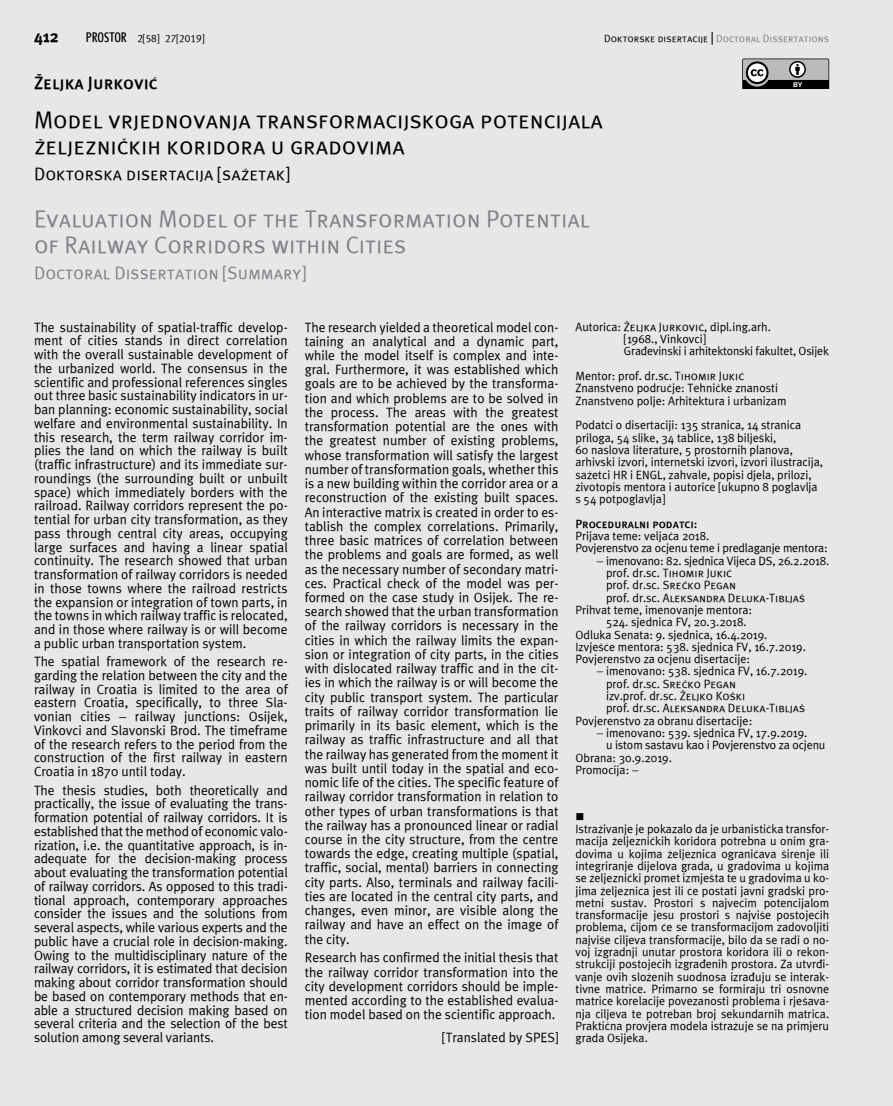
<style>
.page{position:relative;width:893px;height:1106px;background:#e6e7e8}
.page>*{position:absolute;margin:0;border:0;box-sizing:border-box;transform-origin:0 0}
.t1{font:24px/26.1px "Meta Caps";color:#000}
.t2{font:24px/26.1px "Meta Caps";color:#808285}
.t3{font:18px "Meta Caps";color:#000}
.t4{font:18px "Meta Caps";color:#808285}
.t5{font:500 18px "Meta Caps";color:#000}
.t6{font:700 16.5px "Meta";color:#000}
.t7{font:13.5px/13.8px "Meta";color:#000;text-align:justify}
.t8{font:12px/12.3px "Meta";color:#000}
.t9{font:12px "Meta Caps";color:#000}
.t10{font:500 12px "Meta Caps";color:#000}
.t11{font:12px "Wingdings";color:#000}
.t12{font:10.5px "Meta Caps";color:#808285}
.t13{font:10.5px "Meta Caps";color:#000}
.s1{font-family:"A Futura";font-stretch:condensed;font-size:13.5px}
.s2{color:#000}
.s3{font-family:"Meta Caps"}
.s4{font-family:"Meta"}
</style>
<div class="page">
<svg style="left:742px;top:59px;width:87px;height:30px;background:#7c7d7e"></svg>
<p class="t6" style="left:34px;top:26px;width:26px">412</p>
<p class="t13" style="left:86px;top:32px;width:120px"><span class="s1">PROSTOR</span> 2[58] 27[2019]</p>
<p class="t12" style="left:604px;top:32px;width:226px"><span class="s2">Doktorske disertacije</span> Doctoral Dissertations</p>
<h2 class="t5" style="left:34px;top:71px;width:125px">Željka Jurković</h2>
<h1 class="t1" style="left:34px;top:106px;width:570px">Model vrjednovanja transformacijskoga potencijala željezničkih koridora u gradovima</h1>
<h2 class="t3" style="left:34px;top:162px;width:257px">Doktorska disertacija [sažetak]</h2>
<h1 class="t2" style="left:34px;top:205px;width:557px">Evaluation Model of the Transformation Potential of Railway Corridors within Cities</h1>
<h2 class="t4" style="left:34px;top:261px;width:274px">Doctoral Dissertation [Summary]</h2>
<p class="t7" style="left:34px;top:320px;width:255px">The sustainability of spatial-traffic develop&shy;ment of cities stands in direct correlation with the overall sustainable development of the urbanized world. The consensus in the scientific and professional references singles out three basic sustainability indicators in ur&shy;ban planning: economic sustainability, social welfare and environmental sustainability. In this research, the term railway corridor im&shy;plies the land on which the railway is built (traffic infrastructure) and its immediate sur&shy;roundings (the surrounding built or unbuilt space) which immediately borders with the railroad. Railway corridors represent the po&shy;tential for urban city transformation, as they pass through central city areas, occupying large surfaces and having a linear spatial continuity. The research showed that urban transformation of railway corridors is needed in those towns where the railroad restricts the expansion or integration of town parts, in the towns in which railway traffic is relocated, and in those where railway is or will become a public urban transportation system.</p>
<p class="t7" style="left:34px;top:654px;width:255px">The spatial framework of the research re&shy;garding the relation between the city and the railway in Croatia is limited to the area of eastern Croatia, specifically, to three Sla&shy;vonian cities</p>
<p class="t8" style="left:624px;top:320px;width:207px;text-indent:-48px">Autorica: <span class="s3">Željka Jurković</span>, dipl.ing.arh.<br>[1968., Vinkovci]<br>Građevinski i arhitektonski fakultet, Osijek</p>
<p class="t8" style="left:575px;top:369px;width:212px">Mentor: prof. dr.sc. <span class="s3">Tihomir Jukić<br></span>Znanstveno područje: Tehničke znanosti<br>Znanstveno polje: Arhitektura i urbanizam</p>
<p class="t8" style="left:575px;top:419px;width:249px">Podatci o disertaciji: 135 stranica, 14 stranica priloga, 54 slike, 34 tablice, 138 bilješki,<br>60 naslova literature, 5 prostornih planova, arhivski izvori, internetski izvori, izvori ilustracija, sažetci HR i ENGL, zahvale, popisi djela, prilozi, životopis mentora i autorice [ukupno 8 poglavlja s 54 potpoglavlja]</p>
<p class="t10" style="left:575px;top:516px;width:123px">Proceduralni podatci:</p>
<p class="t8" style="left:575px;top:529px;width:135px">Prijava teme: veljača 2018.</p>
<p class="t8" style="left:575px;top:542px;width:254px">Povjerenstvo za ocjenu teme i predlaganje mentora:</p>
<p class="t8" style="left:606px;top:554px;width:225px">imenovano: 82. sjednica Vijeća DS, 26.2.2018.</p>
<p class="t9" style="left:606px;top:565px;width:128px"><span class="s4">prof. dr.sc.</span> Tihomir Jukić</p>
<p class="t8" style="left:606px;top:579px;width:131px">prof. dr.sc. <span class="s3">Srečko Pegan</span></p>
<p class="t9" style="left:606px;top:589px;width:201px"><span class="s4">prof. dr.sc.</span> Aleksandra Deluka-Tibljaš</p>
<p class="t8" style="left:575px;top:603px;width:178px">Prihvat teme, imenovanje mentora:</p>
<p class="t8" style="left:606px;top:615px;width:142px">524. sjednica FV, 20.3.2018.</p>
<p class="t8" style="left:575px;top:628px;width:193px">Odluka Senata: 9. sjednica, 16.4.2019.</p>
<p class="t8" style="left:575px;top:640px;width:232px">Izvješće mentora: 538. sjednica FV, 16.7.2019.</p>
<p class="t8" style="left:575px;top:652px;width:176px">Povjerenstvo za ocjenu disertacije:</p>
<p class="t8" style="left:606px;top:665px;width:203px">imenovano: 538. sjednica FV, 16.7.2019.</p>
<p class="t8" style="left:606px;top:677px;width:131px">prof. dr.sc. <span class="s3">Srečko Pegan</span></p>
<p class="t8" style="left:606px;top:689px;width:141px">izv.prof. dr.sc. <span class="s3">Željko Koški</span></p>
<p class="t9" style="left:606px;top:700px;width:201px"><span class="s4">prof. dr.sc.</span> Aleksandra Deluka-Tibljaš</p>
<p class="t8" style="left:575px;top:714px;width:178px">Povjerenstvo za obranu disertacije:</p>
<p class="t8" style="left:606px;top:726px;width:203px">imenovano: 539. sjednica FV, 17.9.2019.</p>
<p class="t8" style="left:606px;top:738px;width:221px">u istom sastavu kao i Povjerenstvo za ocjenu</p>
<p class="t8" style="left:575px;top:751px;width:98px">Obrana: 30.9.2019.</p>
<p class="t8" style="left:575px;top:763px;width:55px">Promocija:</p>
<p class="t7" style="left:305px;top:319px;width:255px;line-height:14.2px">The research yielded a theoretical model con&shy;taining an analytical and a dynamic part, while the model itself is complex and inte&shy;gral. Furthermore, it was established which goals are to be achieved by the transforma&shy;tion and which problems are to be solved in the process. The areas with the greatest transformation potential are the ones with the greatest number of existing problems, whose transformation will satisfy the largest number of transformation goals, whether this is a new building within the corridor area or a reconstruction of the existing built spaces.<br>An interactive matrix is created in order to es&shy;tablish the complex correlations. Primarily, three basic matrices of correlation between the problems and goals are formed, as well as the necessary number of secondary matri&shy;ces. Practical check of the model was per&shy;formed on the case study in Osijek. The re&shy;search showed that the urban transformation of the railway corridors is necessary in the cities in which the railway limits the expan&shy;sion or integration of city parts, in the cities with dislocated railway traffic and in the cit&shy;ies in which the railway is or will become the city public transport system. The particular traits of railway corridor transformation lie primarily in its basic element, which is the railway as traffic infrastructure and all that the railway has generated from the moment it was built until today in the spatial and eco&shy;nomic life of the cities. The specific feature of railway corridor transformation in relation to other types of urban transformations is that the railway has a pronounced linear or radial course in the city structure, from the centre towards the edge, creating multiple (spatial, traffic, social, mental) barriers in connecting city parts. Also, terminals and railway facili&shy;ties are located in the central city parts, and changes, even minor, are visible along the railway and have an effect on the image of the city.</p>
<p class="t7" style="left:305px;top:950px;width:255px">Research has confirmed the initial thesis that the railway corridor transformation into the city development corridors should be imple&shy;mented according to the established evalua&shy;tion model based on the scientific approach.</p>
<p class="t7" style="left:442px;top:1030px;width:118px">[Translated by SPES]</p>
<p class="t7" style="left:34px;top:709px;width:255px;text-indent:101px">railway junctions: Osijek, Vinkovci and Slavonski Brod. The timeframe of the research refers to the period from the construction of the first railway in eastern Croatia in 1870 until today.</p>
<p class="t7" style="left:34px;top:783px;width:255px">The thesis studies, both theoretically and practically, the issue of evaluating the trans&shy;formation potential of railway corridors. It is established that the method of economic valo&shy;rization, i.e. the quantitative approach, is in&shy;adequate for the decision-making process about evaluating the transformation potential of railway corridors. As opposed to this tradi&shy;tional approach, contemporary approaches consider the issues and the solutions from several aspects, while various experts and the public have a crucial role in decision-making.<br>Owing to the multidisciplinary nature of the railway corridors, it is estimated that decision making about corridor transformation should be based on contemporary methods that en&shy;able a structured decision making based on several criteria and the selection of the best solution among several variants.</p>
<p class="t11" style="left:575px;top:810px;width:10px">■</p>
<p class="t8" style="left:575px;top:822px;width:255px;text-align:justify">Istraživanje je pokazalo da je urbanistička transfor&shy;macija željezničkih koridora potrebna u onim gra&shy;dovima u kojima željeznica ograničava širenje ili integriranje dijelova grada, u gradovima u kojima se željeznički promet izmješta te u gradovima u ko&shy;jima željeznica jest ili će postati javni gradski pro&shy;metni sustav. Prostori s najvećim potencijalom transformacije jesu prostori s najviše postojećih problema, čijom će se transformacijom zadovoljiti najviše ciljeva transformacije, bilo da se radi o no&shy;voj izgradnji unutar prostora koridora ili o rekon&shy;strukciji postojećih izgrađenih prostora. Za utvrđi&shy;vanje ovih složenih suodnosa izrađuju se interak&shy;tivne matrice. Primarno se formiraju tri osnovne matrice korelacije povezanosti problema i rješava&shy;nja ciljeva te potreban broj sekundarnih matrica.<br>Praktična provjera modela istražuje se na primjeru grada Osijeka.</p>
</div>
